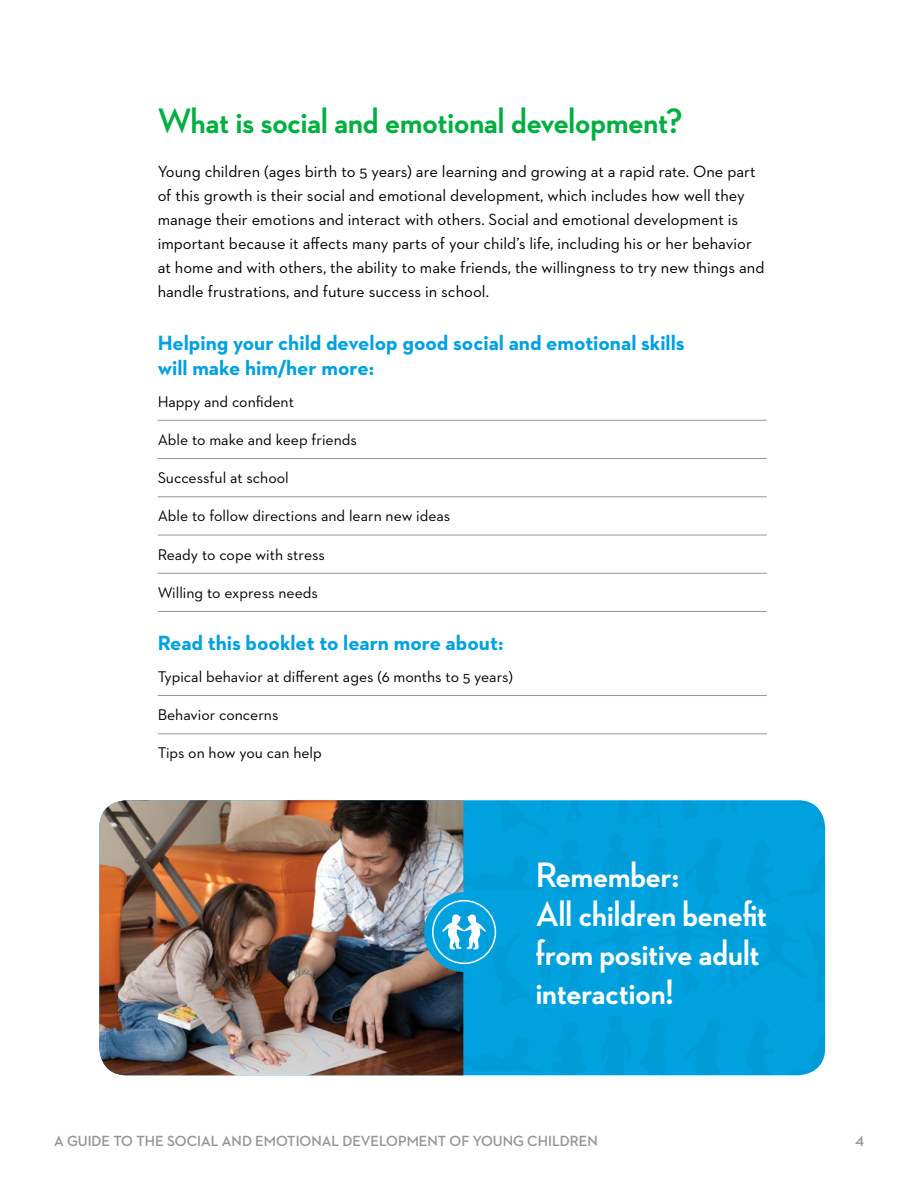
<style>
.page{position:relative;width:918px;height:1188px;background:#fff}
.page>*{position:absolute;margin:0;border:0;box-sizing:border-box;transform-origin:0 0}
.t1{font:700 36px/39px "Neutraface 2 Display";color:#fff}
.t2{font:700 36px "Neutraface 2 Display";color:#00af41}
.t3{font:700 21px/25.5px "Neutraface 2 Text";color:#00a1df}
.t4{font:16.5px/24px "Neutraface 2 Text";color:#000}
.t5{font:15.75px "Neutraface 2 Text";color:#000}
.t6{font:700 15px "Neutraface 2 Display";color:#939598}
</style>
<div class="page">
<hr style="left:158px;top:420px;width:609px;height:1px;background:#939598">
<hr style="left:158px;top:458px;width:609px;height:1px;background:#939598">
<hr style="left:158px;top:497px;width:609px;height:1px;background:#939598">
<hr style="left:158px;top:535px;width:609px;height:1px;background:#939598">
<hr style="left:158px;top:573px;width:609px;height:1px;background:#939598">
<hr style="left:158px;top:611px;width:609px;height:1px;background:#939598">
<hr style="left:158px;top:695px;width:609px;height:1px;background:#939598">
<hr style="left:158px;top:734px;width:609px;height:1px;background:#939598">
<img style="left:99px;top:800px;width:226px;height:275px">
<svg style="left:325px;top:800px;width:500px;height:275px;background:#1f91be"></svg>
<div style="left:432px;top:900px;width:64px;height:64px;border:2px solid #fff;border-radius:50%"></div>
<h1 class="t2" style="left:158px;top:100px;width:526px">What is social and emotional development?</h1>
<p class="t4" style="left:158px;top:159px;width:608px">Young children (ages birth to 5 years) are learning and growing at a rapid rate. One part of this growth is their social and emotional development, which includes how well they manage their emotions and interact with others. Social and emotional development is important because it affects many parts of your child’s life, including his or her behavior at home and with others, the ability to make friends, the willingness to try new things and handle frustrations, and future success in school.</p>
<p class="t3" style="left:158px;top:330px;width:529px">Helping your child develop good social and emotional skills will make him/her more:</p>
<p class="t5" style="left:158px;top:391px;width:138px">Happy and confident</p>
<p class="t5" style="left:158px;top:430px;width:201px">Able to make and keep friends</p>
<p class="t5" style="left:158px;top:468px;width:133px">Successful at school</p>
<p class="t5" style="left:158px;top:506px;width:294px">Able to follow directions and learn new ideas</p>
<p class="t5" style="left:158px;top:544px;width:169px">Ready to cope with stress</p>
<p class="t5" style="left:158px;top:583px;width:162px">Willing to express needs</p>
<p class="t3" style="left:158px;top:630px;width:347px">Read this booklet to learn more about:</p>
<p class="t5" style="left:158px;top:667px;width:357px">Typical behavior at different ages (6 months to 5 years)</p>
<p class="t5" style="left:158px;top:705px;width:122px">Behavior concerns</p>
<p class="t5" style="left:158px;top:743px;width:166px">Tips on how you can help</p>
<h1 class="t1" style="left:536px;top:855px;width:233px">Remember:<br>All children benefit from positive adult interaction!</h1>
<p class="t6" style="left:54px;top:1132px;width:545px">A GUIDE TO THE SOCIAL AND EMOTIONAL DEVELOPMENT OF YOUNG CHILDREN</p>
<p class="t6" style="left:855px;top:1132px;width:10px">4</p>
</div>
